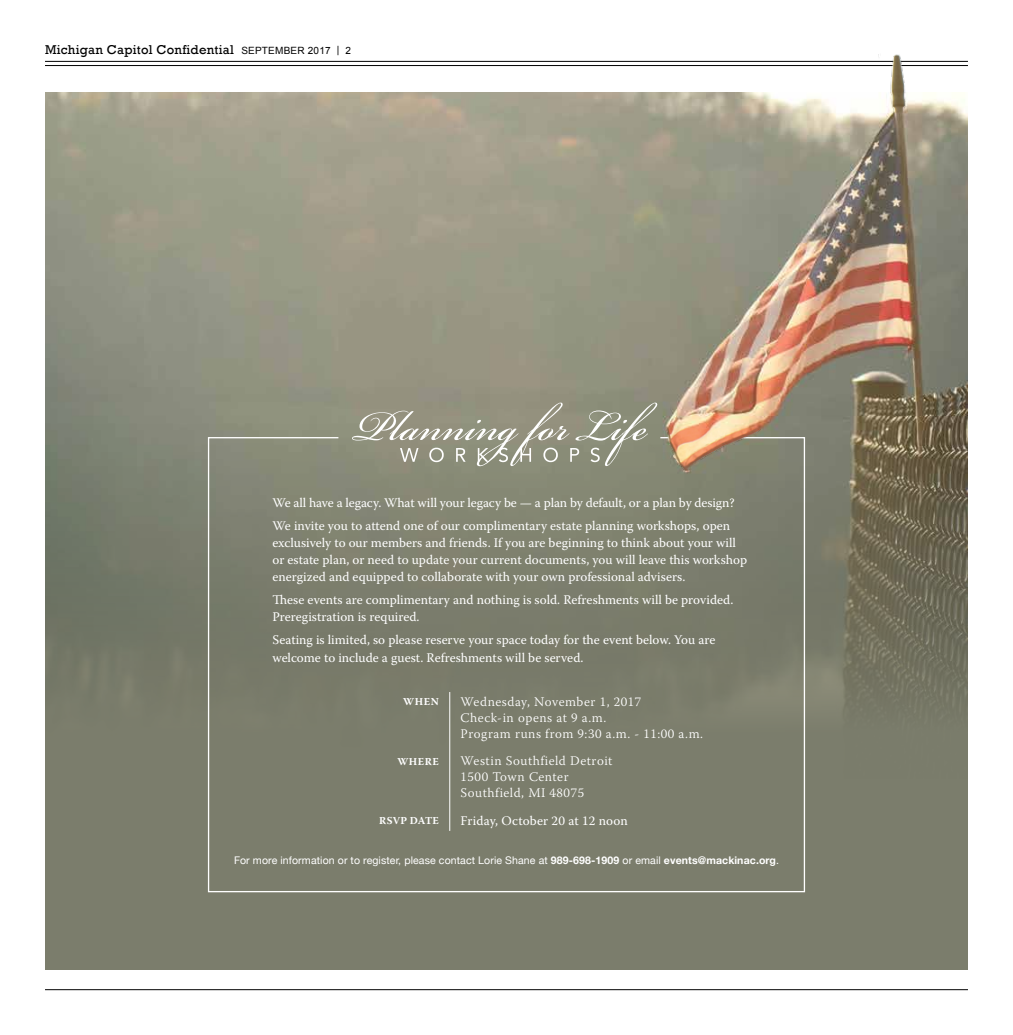
<style>
.page{position:relative;width:1013px;height:1035px;background:#fff}
.page>*{position:absolute;margin:0;border:0;box-sizing:border-box;transform-origin:0 0}
.t1{font:13.12px/17.1px "Warnock Pro";color:#fff}
.t2{font:300 13.12px/15.9px "Warnock Pro";letter-spacing:.04em;color:#fff}
.t3{font:13.12px "Rockwell";letter-spacing:.02em;color:#000}
.t4{font:10.5px "Helvetica Neue";letter-spacing:.01em;color:#fff}
.t5{font:700 10.5px "Warnock Pro";letter-spacing:.05em;color:#fff}
.t6{font:700 10.5px "Warnock Pro";letter-spacing:.025em;color:#fff}
.s1{font-family:"Arial";font-size:10px}
.s2{font-weight:700}
</style>
<div class="page">
<hr style="left:45px;top:989px;width:923px;height:1px;background:#000">
<div style="left:45px;top:92px;width:923px;height:878px;background:#7b7d6c"></div>
<svg style="left:207px;top:766px;width:598px;height:127px"></svg>
<img style="left:45px;top:54px;width:923px;height:712px">
<p class="t3" style="left:45px;top:42px;width:308px">Michigan Capitol Confidential <span class="s1">SEPTEMBER 2017 | 2</span></p>
<p class="t1" style="left:272px;top:491px;width:463px;line-height:23.1px">We all have a legacy. What will your legacy be — a plan by default, or a plan by design?<br>We invite you to attend one of our complimentary estate planning workshops, open</p>
<p class="t1" style="left:272px;top:534px;width:476px">exclusively to our members and friends. If you are beginning to think about your will or estate plan, or need to update your current documents, you will leave this workshop energized and equipped to collaborate with your own professional advisers.</p>
<p class="t1" style="left:272px;top:591px;width:462px">These events are complimentary and nothing is sold. Refreshments will be provided.<br>Preregistration is required.</p>
<p class="t1" style="left:272px;top:631px;width:444px">Seating is limited, so please reserve your space today for the event below. You are welcome to include a guest. Refreshments will be served.</p>
<p class="t5" style="left:403px;top:696px;width:37px">WHEN</p>
<p class="t5" style="left:397px;top:755px;width:43px">WHERE</p>
<p class="t6" style="left:379px;top:814px;width:61px">RSVP DATE</p>
<p class="t2" style="left:460px;top:694px;width:244px">Wednesday, November 1, 2017<br>Check-in opens at 9 a.m.<br>Program runs from 9:30 a.m. - 11:00 a.m.</p>
<p class="t2" style="left:460px;top:753px;width:153px">Westin Southfield Detroit<br>1500 Town Center<br>Southfield, MI 48075</p>
<p class="t1" style="left:460px;top:812px;width:169px">Friday, October 20 at 12 noon</p>
<p class="t4" style="left:234px;top:853px;width:546px">For more information or to register, please contact Lorie Shane at <span class="s2">989-698-1909</span> or email <span class="s2">events@mackinac.org</span>.</p>
</div>
